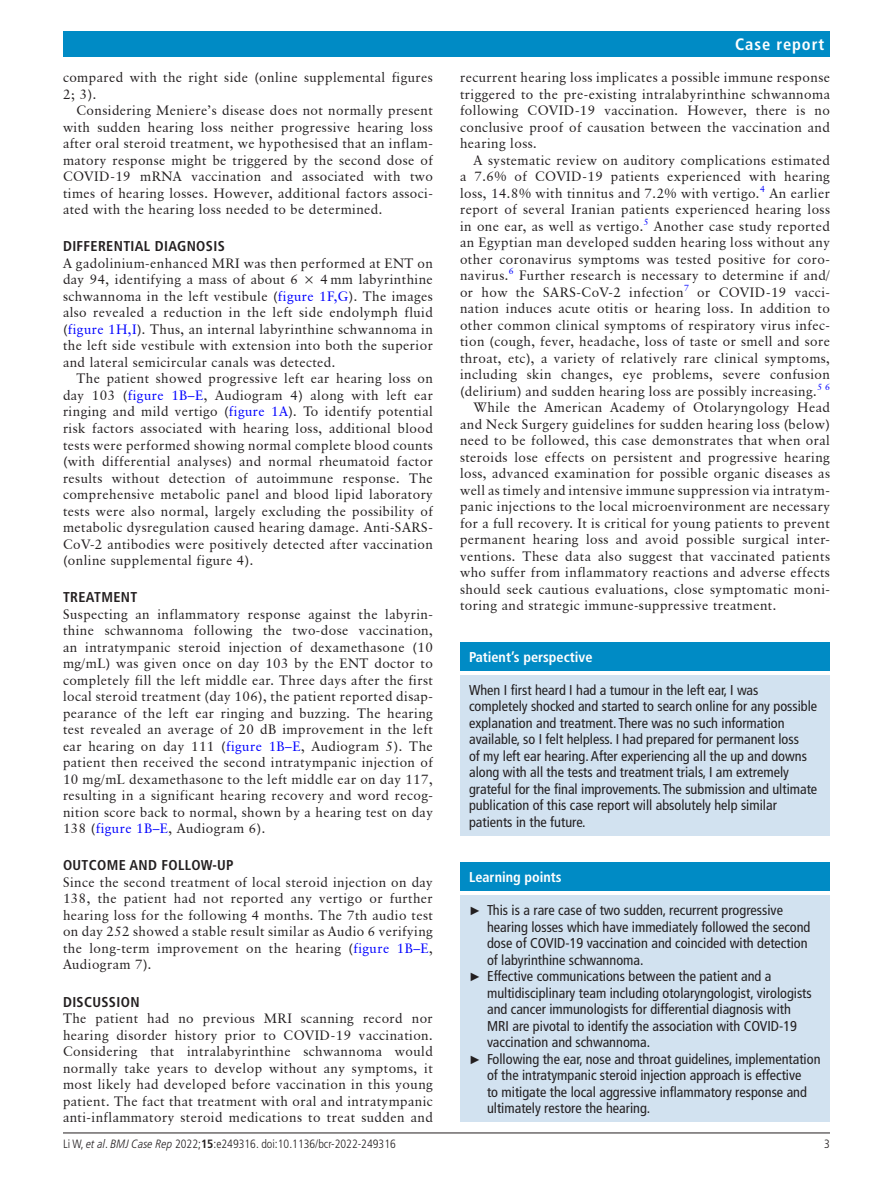
<style>
.page{position:relative;width:893px;height:1191px;background:#fff}
.page>*{position:absolute;margin:0;border:0;box-sizing:border-box;transform-origin:0 0}
.t1{font:700 condensed 16.5px "Frutiger LT Pro";letter-spacing:.055em;color:#fff}
.t2{font:condensed 14.25px/16.5px "Frutiger LT Pro";color:#231f20}
.t3{font:700 condensed 14.25px "Frutiger LT Pro";letter-spacing:.025em;color:#231f20}
.t4{font:700 condensed 14.25px "Frutiger LT Pro";color:#fff}
.t5{font:13.5px/16.5px "Classical Garamond BT";letter-spacing:.03em;color:#231f20;text-align:justify}
.t6{font:300 condensed 12px "Frutiger LT Pro";color:#231f20}
.s1{color:#00f}
.s2{font-family:"Arial";font-stretch:normal;font-size:12px}
.s3{font-style:italic}
.s4{font-weight:700}
</style>
<div class="page">
<hr style="left:63px;top:1132px;width:767px;height:1px;background:#231f20">
<div style="left:63px;top:31px;width:767px;height:25px;background:#008bc5"></div>
<div style="left:460px;top:642px;width:370px;height:28px;background:#008bc5"></div>
<div style="left:460px;top:675px;width:370px;height:160px;background:#d2e2f0"></div>
<div style="left:460px;top:862px;width:370px;height:29px;background:#008bc5"></div>
<div style="left:460px;top:895px;width:370px;height:227px;background:#d2e2f0"></div>
<p class="t5" style="left:63px;top:69px;width:371px">compared with the right side (online supplemental figures<br>2; 3).</p>
<p class="t5" style="left:63px;top:102px;width:371px;text-indent:14px">Considering Meniere’s disease does not normally present with sudden hearing loss neither progressive hearing loss after oral steroid treatment, we hypothesised that an inflam&shy;matory response might be triggered by the second dose of COVID-19 mRNA vaccination and associated with two times of hearing losses. However, additional factors associ&shy;ated with the hearing loss needed to be determined.</p>
<p class="t3" style="left:63px;top:238px;width:163px">DIFFERENTIAL DIAGNOSIS</p>
<p class="t5" style="left:63px;top:255px;width:371px">A gadolinium-enhanced MRI was then performed at ENT on day 94, identifying a mass of about 6 × 4 mm labyrinthine schwannoma in the left vestibule (<span class="s1">figure 1F,G</span>). The images also revealed a reduction in the left side endolymph fluid (<span class="s1">figure 1H,I</span>). Thus, an internal labyrinthine schwannoma in the left side vestibule with extension into both the superior and lateral semicircular canals was detected.</p>
<p class="t5" style="left:63px;top:370px;width:371px;text-indent:14px">The patient showed progressive left ear hearing loss on day 103 (<span class="s1">figure 1B–E</span>, Audiogram 4) along with left ear ringing and mild vertigo (<span class="s1">figure 1A</span>). To identify potential risk factors associated with hearing loss, additional blood tests were performed showing normal complete blood counts (with differential analyses) and normal rheumatoid factor results without detection of autoimmune response. The comprehensive metabolic panel and blood lipid laboratory tests were also normal, largely excluding the possibility of metabolic dysregulation caused hearing damage. Anti-SARS-CoV-2 antibodies were positively detected after vaccination (online supplemental figure 4).</p>
<p class="t3" style="left:63px;top:589px;width:76px">TREATMENT</p>
<p class="t5" style="left:63px;top:605px;width:371px">Suspecting an inflammatory response against the labyrin&shy;thine schwannoma following the two-dose vaccination, an intratympanic steroid injection of dexamethasone (10 mg/mL) was given once on day 103 by the ENT doctor to completely fill the left middle ear. Three days after the first local steroid treatment (day 106), the patient reported disap&shy;pearance of the left ear ringing and buzzing. The hearing test revealed an average of 20 dB improvement in the left ear hearing on day 111 (<span class="s1">figure 1B–E</span>, Audiogram 5). The patient then received the second intratympanic injection of 10 mg/mL dexamethasone to the left middle ear on day 117, resulting in a significant hearing recovery and word recog&shy;nition score back to normal, shown by a hearing test on day 138 (<span class="s1">figure 1B–E</span>, Audiogram 6).</p>
<p class="t3" style="left:63px;top:857px;width:172px">OUTCOME AND FOLLOW-UP</p>
<p class="t5" style="left:63px;top:873px;width:371px">Since the second treatment of local steroid injection on day 138, the patient had not reported any vertigo or further hearing loss for the following 4 months. The 7th audio test on day 252 showed a stable result similar as Audio 6 verifying the long-term improvement on the hearing (<span class="s1">figure 1B–E</span>, Audiogram 7).</p>
<p class="t3" style="left:63px;top:993px;width:78px">DISCUSSION</p>
<p class="t5" style="left:63px;top:1010px;width:371px">The patient had no previous MRI scanning record nor hearing disorder history prior to COVID-19 vaccination.<br>Considering that intralabyrinthine schwannoma would normally take years to develop without any symptoms, it most likely had developed before vaccination in this young patient. The fact that treatment with oral and intratympanic anti-inflammatory steroid medications to treat sudden and</p>
<p class="t1" style="left:735px;top:34px;width:91px">Case report</p>
<p class="t5" style="left:460px;top:69px;width:371px">recurrent hearing loss implicates a possible immune response triggered to the pre-existing intralabyrinthine schwannoma following COVID-19 vaccination. However, there is no conclusive proof of causation between the vaccination and hearing loss.</p>
<p class="t5" style="left:474px;top:152px;width:358px">A systematic review on auditory complications estimated</p>
<p class="t5" style="left:460px;top:168px;width:371px">a 7.6% of COVID-19 patients experienced with hearing</p>
<p class="t5" style="left:460px;top:185px;width:371px">loss, 14.8% with tinnitus and 7.2% with vertigo.<sup>4</sup> An earlier</p>
<p class="t5" style="left:460px;top:201px;width:371px">report of several Iranian patients experienced hearing loss</p>
<p class="t5" style="left:460px;top:218px;width:371px">in one ear, as well as vertigo.<sup>5</sup> Another case study reported</p>
<p class="t5" style="left:460px;top:234px;width:371px">an Egyptian man developed sudden hearing loss without any</p>
<p class="t5" style="left:460px;top:251px;width:371px">other coronavirus symptoms was tested positive for coro-</p>
<p class="t5" style="left:460px;top:267px;width:371px">navirus.<sup>6</sup> Further research is necessary to determine if and/</p>
<p class="t5" style="left:460px;top:284px;width:371px">or how the SARS-CoV-2 infection<sup>7</sup> or COVID-19 vacci-</p>
<p class="t5" style="left:460px;top:300px;width:371px">nation induces acute otitis or hearing loss. In addition to</p>
<p class="t5" style="left:460px;top:317px;width:371px">other common clinical symptoms of respiratory virus infec-</p>
<p class="t5" style="left:460px;top:333px;width:371px">tion (cough, fever, headache, loss of taste or smell and sore</p>
<p class="t5" style="left:460px;top:350px;width:371px">throat, etc), a variety of relatively rare clinical symptoms,</p>
<p class="t5" style="left:460px;top:366px;width:371px">including skin changes, eye problems, severe confusion</p>
<p class="t5" style="left:460px;top:383px;width:371px">(delirium) and sudden hearing loss are possibly increasing.<sup>5</sup> <sup>6</sup></p>
<p class="t5" style="left:474px;top:399px;width:358px">While the American Academy of Otolaryngology Head</p>
<p class="t5" style="left:460px;top:416px;width:371px">and Neck Surgery guidelines for sudden hearing loss (below)</p>
<p class="t5" style="left:460px;top:432px;width:371px">need to be followed, this case demonstrates that when oral</p>
<p class="t5" style="left:460px;top:449px;width:371px">steroids lose effects on persistent and progressive hearing</p>
<p class="t5" style="left:460px;top:465px;width:371px">loss, advanced examination for possible organic diseases as</p>
<p class="t5" style="left:460px;top:482px;width:371px">well as timely and intensive immune suppression via intratym-</p>
<p class="t5" style="left:460px;top:498px;width:371px">panic injections to the local microenvironment are necessary</p>
<p class="t5" style="left:460px;top:515px;width:371px">for a full recovery. It is critical for young patients to prevent</p>
<p class="t5" style="left:460px;top:531px;width:371px">permanent hearing loss and avoid possible surgical inter-</p>
<p class="t5" style="left:460px;top:548px;width:371px">ventions. These data also suggest that vaccinated patients</p>
<p class="t5" style="left:460px;top:564px;width:371px">who suffer from inflammatory reactions and adverse effects</p>
<p class="t5" style="left:460px;top:581px;width:371px">should seek cautious evaluations, close symptomatic moni-</p>
<p class="t5" style="left:460px;top:597px;width:318px">toring and strategic immune-suppressive treatment.</p>
<p class="t4" style="left:469px;top:648px;width:125px">Patient’s perspective</p>
<p class="t2" style="left:469px;top:681px;width:350px">When I first heard I had a tumour in the left ear, I was completely shocked and started to search online for any possible explanation and treatment. There was no such information available, so I felt helpless. I had prepared for permanent loss<br>of my left ear hearing. After experiencing all the up and downs along with all the tests and treatment trials, I am extremely grateful for the final improvements. The submission and ultimate publication of this case report will absolutely help similar patients in the future.</p>
<p class="t4" style="left:469px;top:869px;width:94px">Learning points</p>
<p class="t2" style="left:469px;top:902px;width:315px"><span class="s2">►</span> This is a rare case of two sudden, recurrent progressive</p>
<p class="t2" style="left:487px;top:918px;width:325px">hearing losses which have immediately followed the second</p>
<p class="t2" style="left:487px;top:935px;width:322px">dose of COVID-19 vaccination and coincided with detection</p>
<p class="t2" style="left:487px;top:951px;width:158px">of labyrinthine schwannoma.</p>
<p class="t2" style="left:469px;top:968px;width:304px"><span class="s2">►</span> Effective communications between the patient and a</p>
<p class="t2" style="left:487px;top:984px;width:326px">multidisciplinary team including otolaryngologist, virologists</p>
<p class="t2" style="left:487px;top:1001px;width:305px">and cancer immunologists for differential diagnosis with</p>
<p class="t2" style="left:487px;top:1017px;width:311px">MRI are pivotal to identify the association with COVID-19</p>
<p class="t2" style="left:487px;top:1034px;width:165px">vaccination and schwannoma.</p>
<p class="t2" style="left:469px;top:1050px;width:353px"><span class="s2">►</span> Following the ear, nose and throat guidelines, implementation</p>
<p class="t2" style="left:487px;top:1067px;width:316px">of the intratympanic steroid injection approach is effective</p>
<p class="t2" style="left:487px;top:1083px;width:321px">to mitigate the local aggressive inflammatory response and</p>
<p class="t2" style="left:487px;top:1100px;width:165px">ultimately restore the hearing.</p>
<p class="t6" style="left:63px;top:1136px;width:334px">Li W, <span class="s3">et al</span>. <span class="s3">BMJ Case Rep</span> 2022;<span class="s4">15</span>:e249316. doi:10.1136/bcr-2022-249316</p>
<p class="t6" style="left:824px;top:1136px;width:7px">3</p>
</div>
